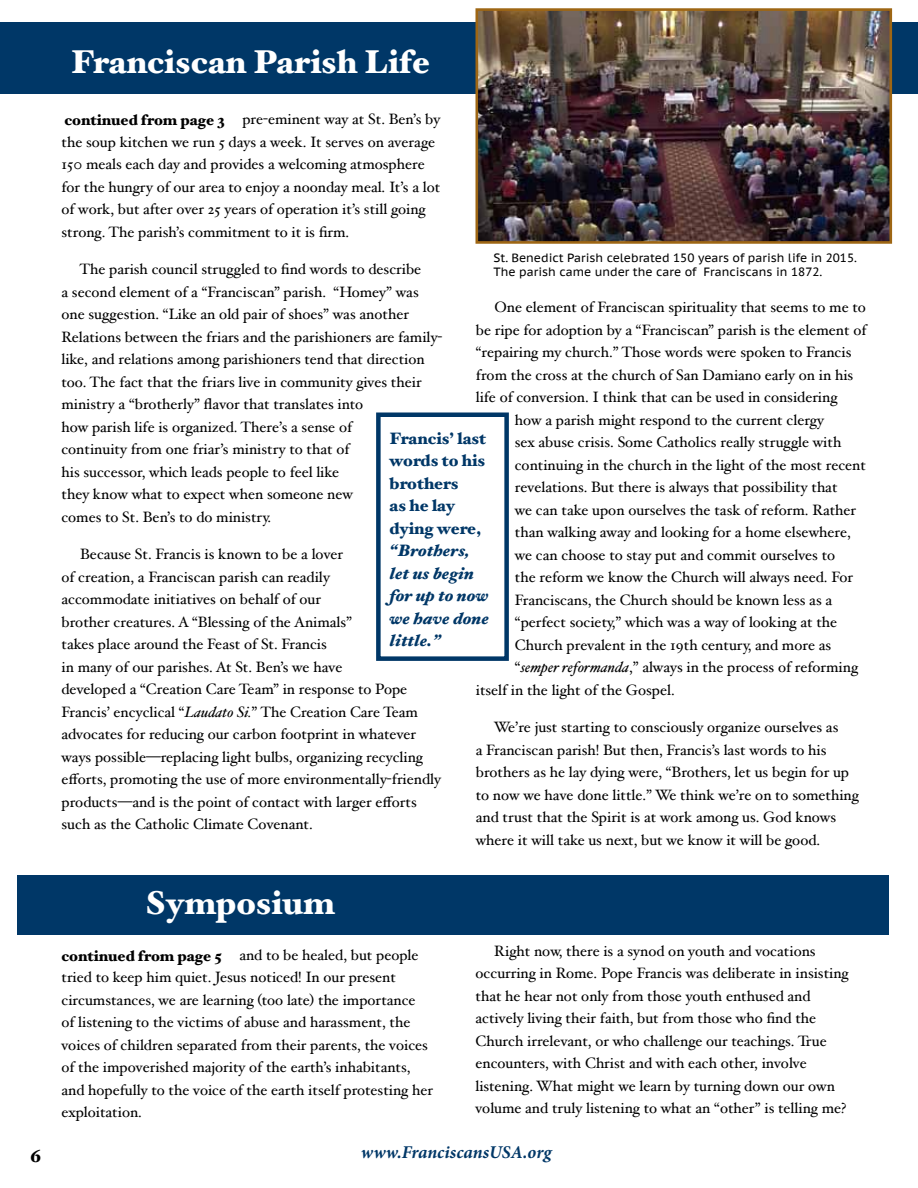
<style>
.page{position:relative;width:918px;height:1188px;background:#fff}
.page>*{position:absolute;margin:0;border:0;box-sizing:border-box;transform-origin:0 0}
.t1{font:900 33px "Hoefler Text";color:#fff}
.t2{font:italic 700 18px "Minion Pro";color:#003767}
.t3{font:900 18px "Hoefler Text";color:#000}
.t4{font:italic 900 16.5px/22.5px "Hoefler Text";color:#003767}
.t5{font:900 16.5px/22.5px "Hoefler Text";color:#003767}
.t6{font:15px/22.5px "Hoefler Text";color:#000}
.t7{font:900 15px "Hoefler Text";color:#000}
.t8{font:12px/14.4px "PT Sans Caption";color:#000}
.s1{font-style:italic}
</style>
<div class="page">
<div style="left:0;top:22px;width:918px;height:72px;background:#003767"></div>
<img style="left:479px;top:12px;width:409px;height:228px">
<div style="left:475px;top:8px;width:417px;height:236px;border:3px solid #9e6614"></div>
<div style="left:376px;top:412px;width:133px;height:249px;border:4px solid #003767"></div>
<div style="left:17px;top:875px;width:872px;height:59px;background:#003767"></div>
<p class="t3" style="left:30px;top:1146px;width:13px">6</p>
<h1 class="t1" style="left:71px;top:43px;width:361px">Franciscan Parish Life</h1>
<p class="t6" style="left:62px;top:108px;width:380px;text-indent:181px">pre-eminent way at St. Ben’s by the soup kitchen we run 5 days a week. It serves on average 150 meals each day and provides a welcoming atmosphere for the hungry of our area to enjoy a noonday meal. It’s a lot of work, but after over 25 years of operation it’s still going strong. The parish’s commitment to it is firm.</p>
<p class="t6" style="left:62px;top:258px;width:382px;text-indent:18px">The parish council struggled to find words to describe<br>a second element of a “Franciscan” parish. “Homey” was one suggestion. “Like an old pair of shoes” was another Relations between the friars and the parishioners are family&shy;like, and relations among parishioners tend that direction too. The fact that the friars live in community gives their ministry a “brotherly” flavor that translates into<br>how parish life is organized. There’s a sense of<br>continuity from one friar’s ministry to that of<br>his successor, which leads people to feel like<br>they know what to expect when someone new<br>comes to St. Ben’s to do ministry.</p>
<p class="t6" style="left:62px;top:543px;width:381px;text-indent:19px">Because St. Francis is known to be a lover<br>of creation, a Franciscan parish can readily<br>accommodate initiatives on behalf of our<br>brother creatures. A “Blessing of the Animals”<br>takes place around the Feast of St. Francis<br>in many of our parishes. At St. Ben’s we have<br>developed a “Creation Care Team” in response to Pope Francis’ encyclical “<span class="s1">Laudato Si.</span>” The Creation Care Team advocates for reducing our carbon footprint in whatever ways possible—replacing light bulbs, organizing recycling efforts, promoting the use of more environmentally-friendly products—and is the point of contact with larger efforts such as the Catholic Climate Covenant.</p>
<p class="t7" style="left:65px;top:111px;width:162px">continued from page 3</p>
<p class="t8" style="left:494px;top:250px;width:365px">St. Benedict Parish celebrated 150 years of parish life in 2015.<br>The parish came under the care of Franciscans in 1872.</p>
<p class="t6" style="left:495px;top:296px;width:373px">One element of Franciscan spirituality that seems to me to</p>
<p class="t6" style="left:476px;top:319px;width:392px">be ripe for adoption by a “Franciscan” parish is the element of</p>
<p class="t6" style="left:476px;top:341px;width:377px">“repairing my church.” Those words were spoken to Francis</p>
<p class="t6" style="left:476px;top:364px;width:379px">from the cross at the church of San Damiano early on in his</p>
<p class="t6" style="left:476px;top:386px;width:363px">life of conversion. I think that can be used in considering</p>
<p class="t6" style="left:515px;top:409px;width:311px">how a parish might respond to the current clergy</p>
<p class="t6" style="left:515px;top:431px;width:328px">sex abuse crisis. Some Catholics really struggle with</p>
<p class="t6" style="left:515px;top:454px;width:353px">continuing in the church in the light of the most recent</p>
<p class="t6" style="left:515px;top:476px;width:324px">revelations. But there is always that possibility that</p>
<p class="t6" style="left:515px;top:499px;width:343px">we can take upon ourselves the task of reform. Rather</p>
<p class="t6" style="left:515px;top:521px;width:337px">than walking away and looking for a home elsewhere,</p>
<p class="t6" style="left:515px;top:544px;width:322px">we can choose to stay put and commit ourselves to</p>
<p class="t6" style="left:515px;top:566px;width:340px">the reform we know the Church will always need. For</p>
<p class="t6" style="left:515px;top:589px;width:319px">Franciscans, the Church should be known less as a</p>
<p class="t6" style="left:515px;top:611px;width:324px">“perfect society,” which was a way of looking at the</p>
<p class="t6" style="left:515px;top:634px;width:318px">Church prevalent in the 19th century, and more as</p>
<p class="t6" style="left:515px;top:656px;width:345px">“<span class="s1">semper reformanda</span>,” always in the process of reforming</p>
<p class="t6" style="left:476px;top:679px;width:201px">itself in the light of the Gospel.</p>
<p class="t6" style="left:476px;top:716px;width:385px;text-indent:18px">We’re just starting to consciously organize ourselves as<br>a Franciscan parish! But then, Francis’s last words to his brothers as he lay dying were, “Brothers, let us begin for up to now we have done little.” We think we’re on to something and trust that the Spirit is at work among us. God knows where it will take us next, but we know it will be good.</p>
<p class="t5" style="left:390px;top:427px;width:98px">Francis’ last words to his brothers<br>as he lay dying were,</p>
<p class="t4" style="left:390px;top:539px;width:101px">“Brothers, let us begin for up to now we have done little.”</p>
<h1 class="t1" style="left:144px;top:884px;width:192px">Symposium</h1>
<p class="t7" style="left:62px;top:947px;width:162px">continued from page 5</p>
<p class="t6" style="left:62px;top:943px;width:373px;text-indent:178px">and to be healed, but people tried to keep him quiet. Jesus noticed! In our present circumstances, we are learning (too late) the importance<br>of listening to the victims of abuse and harassment, the voices of children separated from their parents, the voices of the impoverished majority of the earth’s inhabitants, and hopefully to the voice of the earth itself protesting her exploitation.</p>
<p class="t6" style="left:476px;top:940px;width:375px;text-indent:19px">Right now, there is a synod on youth and vocations occurring in Rome. Pope Francis was deliberate in insisting that he hear not only from those youth enthused and actively living their faith, but from those who find the Church irrelevant, or who challenge our teachings. True encounters, with Christ and with each other, involve listening. What might we learn by turning down our own volume and truly listening to what an “other” is telling me?</p>
<p class="t2" style="left:361px;top:1140px;width:192px">www.FranciscansUSA.org</p>
</div>
